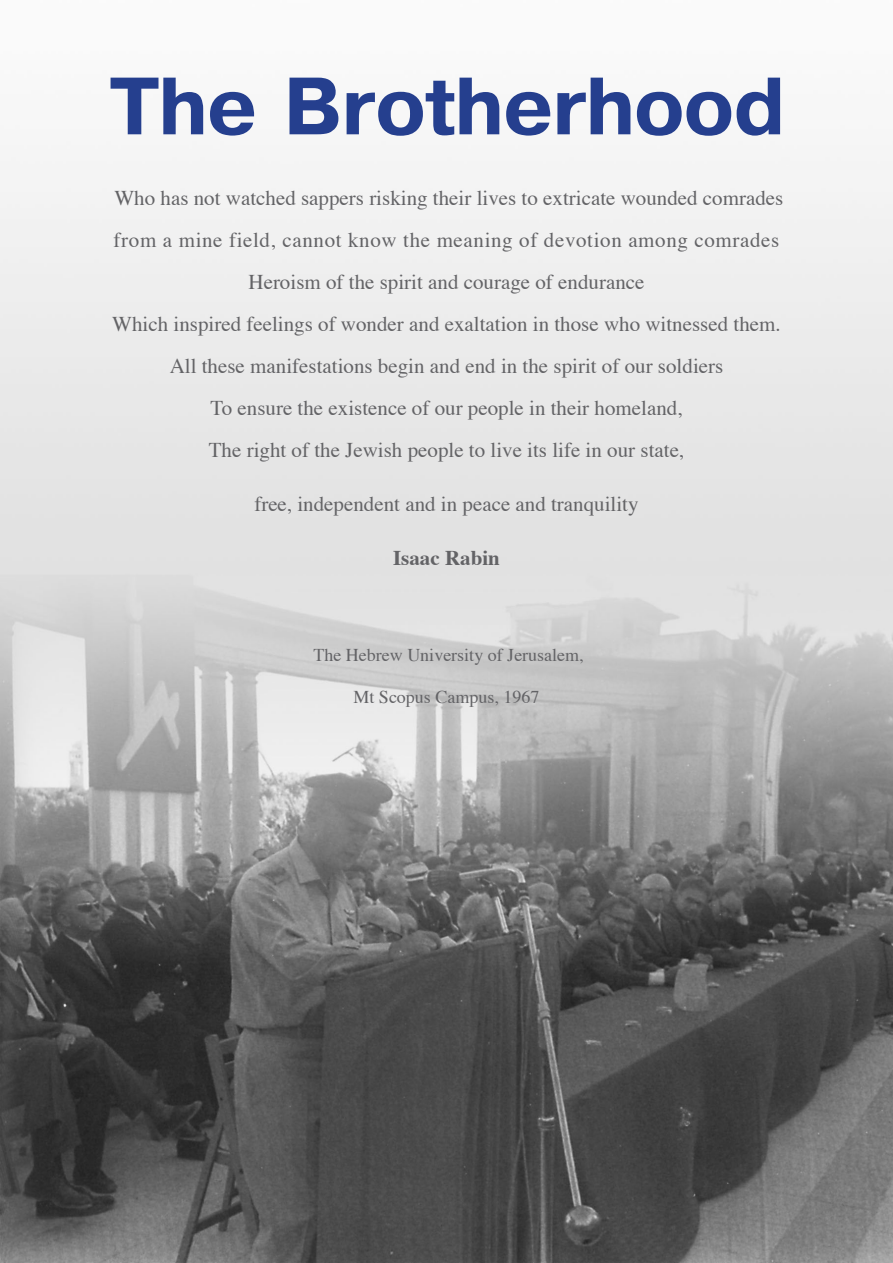
<style>
.page{position:relative;width:893px;height:1263px;background:#fff}
.page>*{position:absolute;margin:0;border:0;box-sizing:border-box;transform-origin:0 0}
.t1{font:700 79.5px "Pragmatica";color:#253f8e}
.t2{font:21px "Times";color:#636366}
.t3{font:21px "Times";letter-spacing:.03em;color:#636366}
.t4{font:700 21px "Times";color:#636366}
.t5{font:18px "Times";color:#636366}
</style>
<div class="page">
<img style="left:0;top:157px;width:892px;height:1106px">
<p class="t1" style="left:110px;top:64px;width:677px">The Brotherhood</p>
<p class="t2" style="left:114px;top:178px;width:670px">Who has not watched sappers risking their lives to extricate wounded comrades</p>
<p class="t3" style="left:114px;top:220px;width:667px">from a mine field, cannot know the meaning of devotion among comrades</p>
<p class="t2" style="left:248px;top:262px;width:397px">Heroism of the spirit and courage of endurance</p>
<p class="t2" style="left:112px;top:304px;width:670px">Which inspired feelings of wonder and exaltation in those who witnessed them.</p>
<p class="t2" style="left:170px;top:346px;width:555px">All these manifestations begin and end in the spirit of our soldiers</p>
<p class="t2" style="left:210px;top:388px;width:474px">To ensure the existence of our people in their homeland,</p>
<p class="t2" style="left:209px;top:430px;width:477px">The right of the Jewish people to live its life in our state,</p>
<p class="t2" style="left:254px;top:484px;width:386px">free, independent and in peace and tranquility</p>
<p class="t4" style="left:393px;top:538px;width:108px">Isaac Rabin</p>
<p class="t5" style="left:313px;top:638px;width:272px">The Hebrew University of Jerusalem,</p>
<p class="t5" style="left:353px;top:680px;width:188px">Mt Scopus Campus, 1967</p>
</div>
